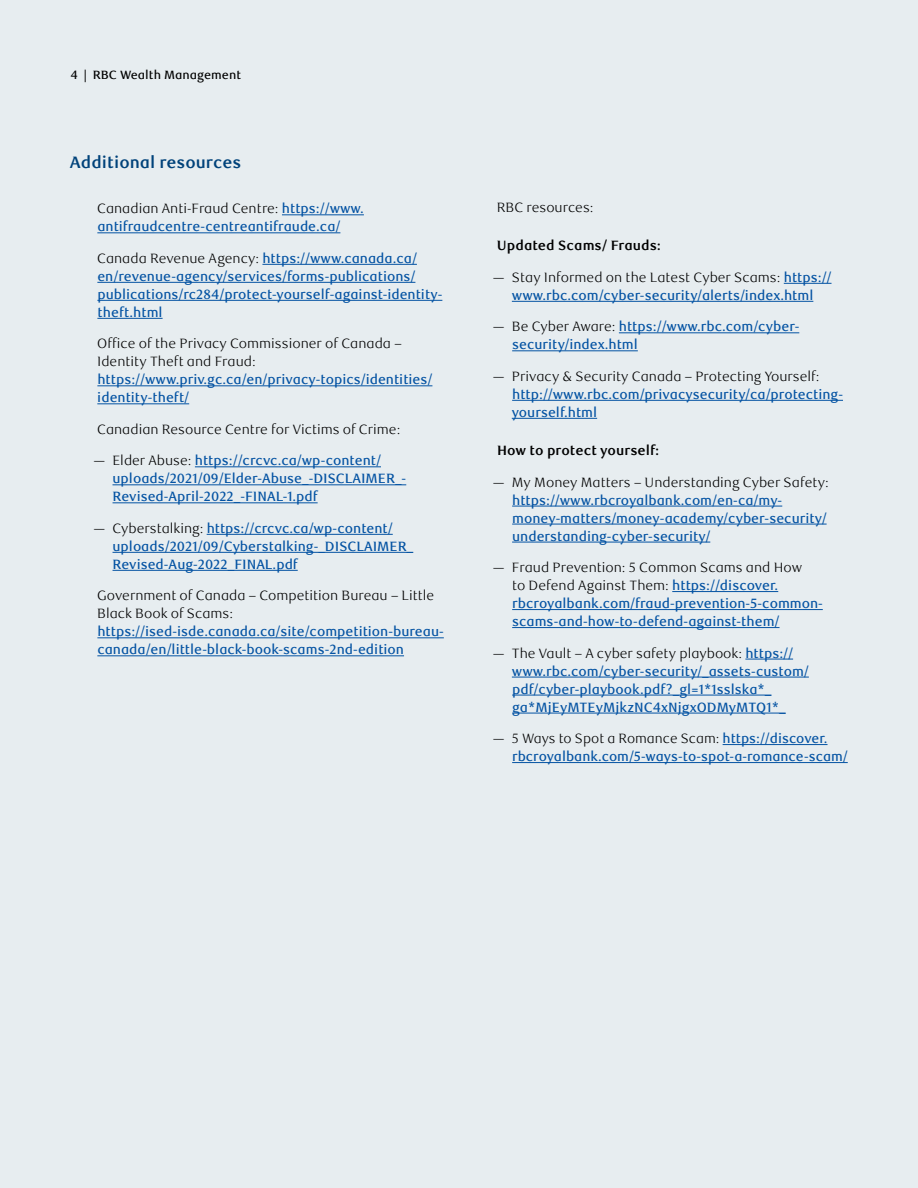
<style>
.page{position:relative;width:918px;height:1188px;background:#e7edf0}
.page>*{position:absolute;margin:0;border:0;box-sizing:border-box;transform-origin:0 0}
.t1{font:700 16.5px "RBC Text";color:#00427a}
.t2{font:500 13.5px/18px "RBC Text";color:#0453a3}
.t3{font:300 13.5px/18px "RBC Text";color:#000}
.t4{font:700 13.5px "RBC Text";color:#000}
.t5{font:500 12px "RBC Text";color:#000}
.s1{font-weight:300;color:#000}
</style>
<div class="page">
<hr style="left:282px;top:214px;width:82px;height:1px;background:#0453a3">
<hr style="left:97px;top:232px;width:243px;height:1px;background:#0453a3">
<hr style="left:262px;top:264px;width:155px;height:1px;background:#0453a3">
<hr style="left:97px;top:282px;width:318px;height:1px;background:#0453a3">
<hr style="left:97px;top:300px;width:345px;height:1px;background:#0453a3">
<hr style="left:97px;top:318px;width:66px;height:1px;background:#0453a3">
<hr style="left:97px;top:385px;width:335px;height:1px;background:#0453a3">
<hr style="left:97px;top:403px;width:92px;height:1px;background:#0453a3">
<hr style="left:195px;top:466px;width:186px;height:1px;background:#0453a3">
<hr style="left:113px;top:484px;width:293px;height:1px;background:#0453a3">
<hr style="left:113px;top:502px;width:205px;height:1px;background:#0453a3">
<hr style="left:207px;top:534px;width:186px;height:1px;background:#0453a3">
<hr style="left:113px;top:552px;width:300px;height:1px;background:#0453a3">
<hr style="left:113px;top:570px;width:185px;height:1px;background:#0453a3">
<hr style="left:97px;top:637px;width:347px;height:1px;background:#0453a3">
<hr style="left:97px;top:655px;width:307px;height:1px;background:#0453a3">
<hr style="left:784px;top:283px;width:48px;height:1px;background:#0453a3">
<hr style="left:512px;top:301px;width:301px;height:1px;background:#0453a3">
<hr style="left:619px;top:332px;width:180px;height:1px;background:#0453a3">
<hr style="left:512px;top:350px;width:126px;height:1px;background:#0453a3">
<hr style="left:512px;top:400px;width:331px;height:1px;background:#0453a3">
<hr style="left:512px;top:418px;width:85px;height:1px;background:#0453a3">
<hr style="left:512px;top:506px;width:270px;height:1px;background:#0453a3">
<hr style="left:512px;top:524px;width:315px;height:1px;background:#0453a3">
<hr style="left:512px;top:542px;width:198px;height:1px;background:#0453a3">
<hr style="left:672px;top:591px;width:106px;height:1px;background:#0453a3">
<hr style="left:512px;top:609px;width:311px;height:1px;background:#0453a3">
<hr style="left:512px;top:627px;width:268px;height:1px;background:#0453a3">
<hr style="left:745px;top:659px;width:48px;height:1px;background:#0453a3">
<hr style="left:512px;top:677px;width:297px;height:1px;background:#0453a3">
<hr style="left:512px;top:695px;width:259px;height:1px;background:#0453a3">
<hr style="left:512px;top:713px;width:274px;height:1px;background:#0453a3">
<hr style="left:723px;top:744px;width:105px;height:1px;background:#0453a3">
<hr style="left:512px;top:762px;width:336px;height:1px;background:#0453a3">
<p class="t5" style="left:70px;top:67px;width:172px">4 | RBC Wealth Management</p>
<p class="t1" style="left:70px;top:153px;width:173px">Additional resources</p>
<p class="t2" style="left:97px;top:200px;width:268px"><span class="s1">Canadian Anti-Fraud Centre:</span> https://www. antifraudcentre-centreantifraude.ca/</p>
<p class="t2" style="left:97px;top:250px;width:347px"><span class="s1">Canada Revenue Agency:</span> https://www.canada.ca/ en/revenue-agency/services/forms-publications/ publications/rc284/protect-yourself-against-identity&shy;theft.html</p>
<p class="t3" style="left:97px;top:335px;width:306px">Office of the Privacy Commissioner of Canada –<br>Identity Theft and Fraud:</p>
<p class="t2" style="left:97px;top:371px;width:337px">https://www.priv.gc.ca/en/privacy-topics/identities/ identity-theft/</p>
<p class="t3" style="left:97px;top:421px;width:305px">Canadian Resource Centre for Victims of Crime:</p>
<p class="t2" style="left:113px;top:452px;width:295px;text-indent:-20px"><span class="s1">— Elder Abuse:</span> https://crcvc.ca/wp-content/ uploads/2021/09/Elder-Abuse_-DISCLAIMER_-<br>Revised-April-2022_-FINAL-1.pdf</p>
<p class="t2" style="left:113px;top:520px;width:302px;text-indent:-20px"><span class="s1">— Cyberstalking:</span> https://crcvc.ca/wp-content/ uploads/2021/09/Cyberstalking-_DISCLAIMER_<br>Revised-Aug-2022_FINAL.pdf</p>
<p class="t3" style="left:97px;top:587px;width:339px">Government of Canada – Competition Bureau – Little<br>Black Book of Scams:</p>
<p class="t2" style="left:97px;top:623px;width:348px">https://ised-isde.canada.ca/site/competition-bureau&shy;canada/en/little-black-book-scams-2nd-edition</p>
<p class="t3" style="left:497px;top:199px;width:98px">RBC resources:</p>
<p class="t4" style="left:497px;top:238px;width:166px">Updated Scams/ Frauds:</p>
<p class="t2" style="left:492px;top:269px;width:341px;text-align:center"><span class="s1">— Stay Informed on the Latest Cyber Scams:</span> https:// www.rbc.com/cyber-security/alerts/index.html</p>
<p class="t2" style="left:512px;top:318px;width:289px;text-indent:-20px"><span class="s1">— Be Cyber Aware:</span> https://www.rbc.com/cyber&shy;security/index.html</p>
<p class="t3" style="left:492px;top:368px;width:329px">— Privacy &amp; Security Canada – Protecting Yourself:</p>
<p class="t2" style="left:512px;top:386px;width:333px">http://www.rbc.com/privacysecurity/ca/protecting&shy;yourself.html</p>
<p class="t4" style="left:497px;top:443px;width:164px">How to protect yourself:</p>
<p class="t3" style="left:492px;top:473px;width:338px">— My Money Matters – Understanding Cyber Safety:</p>
<p class="t2" style="left:512px;top:491px;width:316px">https://www.rbcroyalbank.com/en-ca/my&shy;money-matters/money-academy/cyber-security/ understanding-cyber-security/</p>
<p class="t2" style="left:512px;top:559px;width:312px;text-indent:-20px"><span class="s1">— Fraud Prevention: 5 Common Scams and How<br>to Defend Against Them:</span> https://discover. rbcroyalbank.com/fraud-prevention-5-common&shy;scams-and-how-to-defend-against-them/</p>
<p class="t2" style="left:512px;top:644px;width:299px;text-indent:-20px"><span class="s1">— The Vault – A cyber safety playbook:</span> https:// www.rbc.com/cyber-security/_assets-custom/ pdf/cyber-playbook.pdf?_gl=1*1sslska*_ ga*MjEyMTEyMjkzNC4xNjgxODMyMTQ1*_</p>
<p class="t2" style="left:512px;top:730px;width:337px;text-indent:-20px"><span class="s1">— 5 Ways to Spot a Romance Scam:</span> https://discover. rbcroyalbank.com/5-ways-to-spot-a-romance-scam/</p>
</div>
